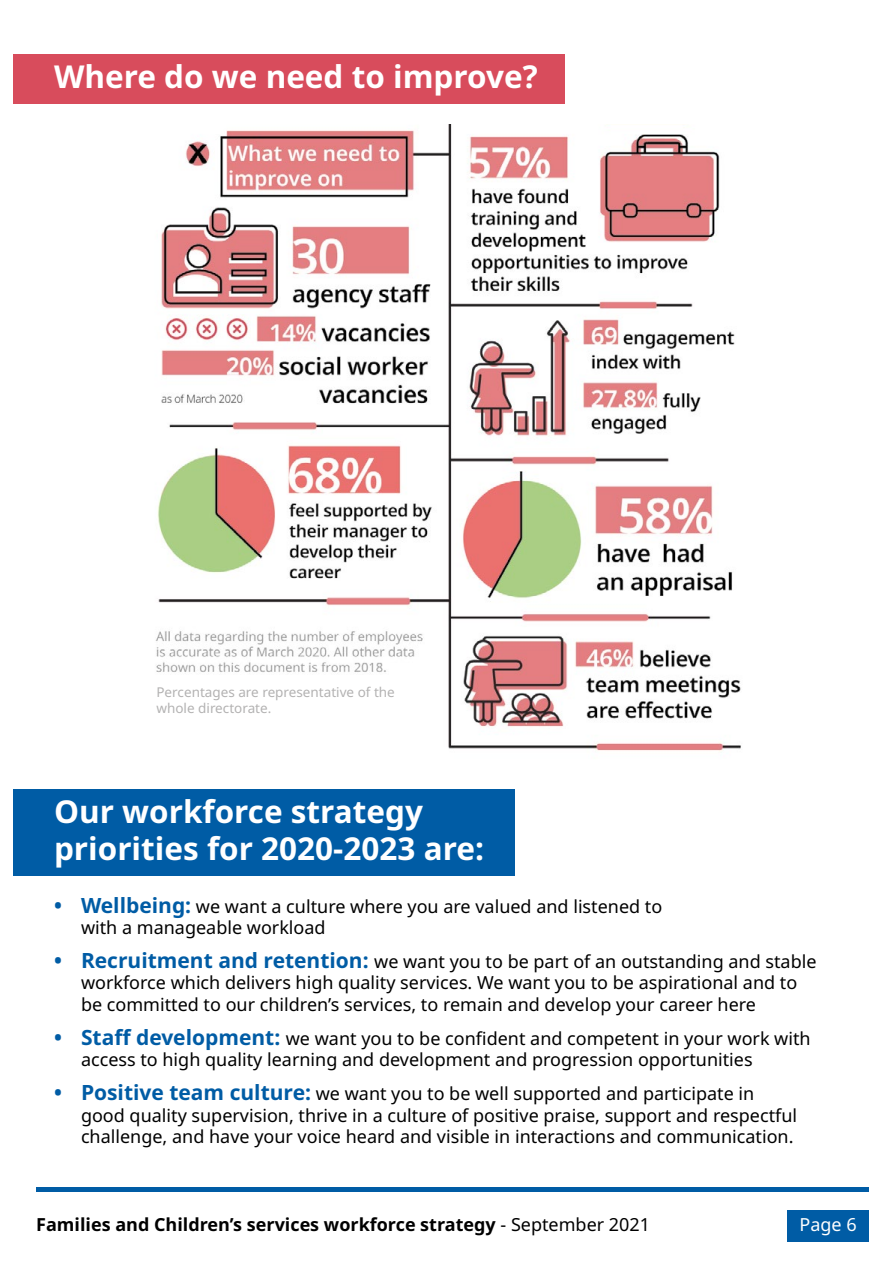
<style>
.page{position:relative;width:893px;height:1263px;background:#fff}
.page>*{position:absolute;margin:0;border:0;box-sizing:border-box;transform-origin:0 0}
.t1{font:700 31.5px/37.8px "Noto Sans";color:#fff}
.t2{font:18px/21.6px "Noto Sans";color:#000}
.t3{font:700 18px "Noto Sans";color:#000}
.t4{font:18px "Noto Sans";color:#fff}
.t5{font:13.5px/16.2px "Noto Sans";color:#b3b2b2}
.s1{font-weight:700;font-size:21px;color:#005ca5}
.s2{font-weight:400}
</style>
<div class="page">
<img style="left:155px;top:124px;width:586px;height:628px">
<div style="left:0;top:54px;width:564px;height:50px;background:#d84c5c"></div>
<div style="left:787px;top:1210px;width:81px;height:31px;background:#005ca5"></div>
<div style="left:36px;top:1187px;width:832px;height:5px;background:#005ca5"></div>
<div style="left:0;top:789px;width:514px;height:86px;background:#005ca5"></div>
<div style="left:0;top:0;width:13px;height:1263px;background:#fff"></div>
<p class="t1" style="left:54px;top:58px;width:485px">Where do we need to improve?</p>
<p class="t5" style="left:156px;top:684px;width:240px">Percentages are representative of the whole directorate.</p>
<p class="t1" style="left:54px;top:793px;width:431px">Our workforce strategy priorities for 2020-2023 are:</p>
<p class="t2" style="left:81px;top:895px;width:583px;text-indent:-27px"><span class="s1">• Wellbeing:</span> we want a culture where you are valued and listened to with a manageable workload</p>
<p class="t2" style="left:81px;top:951px;width:737px;text-indent:-27px"><span class="s1">• Recruitment and retention:</span> we want you to be part of an outstanding and stable workforce which delivers high quality services. We want you to be aspirational and to be committed to our children’s services, to remain and develop your career here</p>
<p class="t2" style="left:81px;top:1028px;width:731px;text-indent:-27px"><span class="s1">• Staff development:</span> we want you to be confident and competent in your work with access to high quality learning and development and progression opportunities</p>
<p class="t2" style="left:81px;top:1083px;width:718px;text-indent:-27px"><span class="s1">• Positive team culture:</span> we want you to be well supported and participate in good quality supervision, thrive in a culture of positive praise, support and respectful challenge, and have your voice heard and visible in interactions and communication.</p>
<p class="t3" style="left:36px;top:1212px;width:615px">Families and Children’s services workforce strategy <span class="s2">- September 2021</span></p>
<p class="t4" style="left:800px;top:1212px;width:59px">Page 6</p>
</div>
